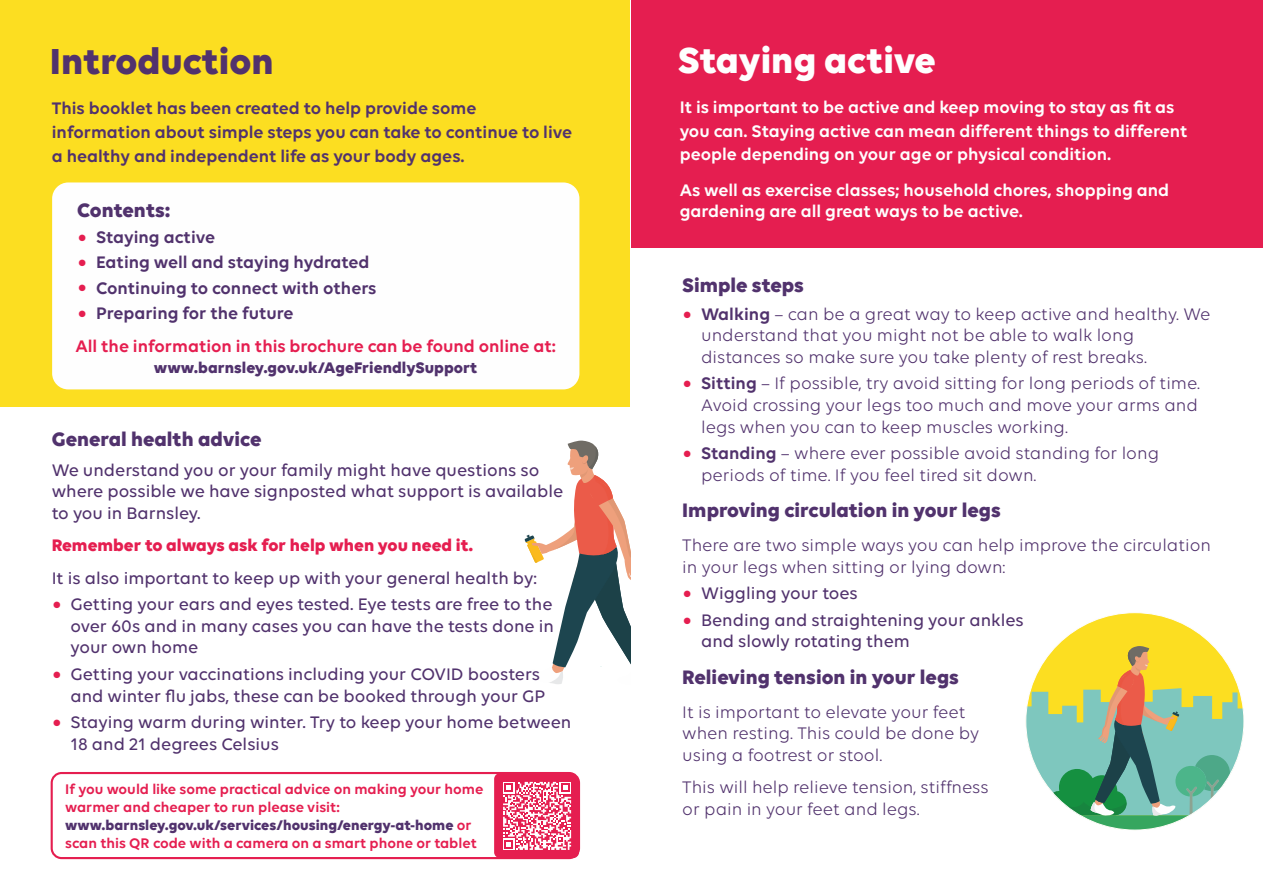
<style>
.page{position:relative;width:1263px;height:893px;background:#fff}
.page>*{position:absolute;margin:0;border:0;box-sizing:border-box;transform-origin:0 0}
.t1{font:700 39px "Volte";color:#fefefe}
.t2{font:700 39px "Volte";color:#51326d}
.t3{font:700 21px "Volte";color:#51326d}
.t4{font:18px/21.6px "Volte";color:#51326d}
.t5{font:500 18px/21.6px "Volte";color:#51326d}
.t6{font:600 18px/23.7px "Volte";color:#fefefe}
.t7{font:600 18px/23.7px "Volte";color:#51326d}
.t8{font:600 18px/33.8px "Volte";color:#e51e50}
.t9{font:700 18px "Volte";color:#e51e50}
.t10{font:700 16.5px "Volte";color:#51326d}
.t11{font:600 15px/18px "Volte";color:#e51e50}
.s1{color:#e51e50}
.s2{color:#51326d}
.s3{font-weight:700;color:#51326d}
.s4{font-weight:600}
</style>
<div class="page">
<svg style="left:524px;top:440px;width:106px;height:244px"></svg>
<div style="left:1px;top:0;width:629px;height:407px;background:#fcde21"></div>
<div style="left:51px;top:772px;width:529px;height:87px;border:2px solid #e51e50;border-radius:10px"></div>
<div style="left:52px;top:182px;width:527px;height:207px;background:#fefefe;border-radius:16px"></div>
<svg style="left:494px;top:773px;width:85px;height:85px"></svg>
<div style="left:631px;top:0;width:631px;height:248px;background:#e51e50"></div>
<div style="left:1026px;top:613px;width:218px;height:217px;background:#fcde21;border-radius:50%"></div>
<svg style="left:1027px;top:646px;width:217px;height:184px"></svg>
<h1 class="t2" style="left:50px;top:45px;width:225px">Introduction</h1>
<p class="t7" style="left:52px;top:98px;width:522px">This booklet has been created to help provide some information about simple steps you can take to continue to live a healthy and independent life as your body ages.</p>
<p class="t3" style="left:77px;top:201px;width:95px">Contents:</p>
<p class="t7" style="left:77px;top:227px;width:139px"><span class="s1">•</span> Staying active</p>
<p class="t7" style="left:77px;top:252px;width:294px"><span class="s1">•</span> Eating well and staying hydrated</p>
<p class="t7" style="left:77px;top:277px;width:301px"><span class="s1">•</span> Continuing to connect with others</p>
<p class="t8" style="left:75px;top:297px;width:482px">• <span class="s2">Preparing for the future<br></span>All the information in this brochure can be found online at:</p>
<p class="t10" style="left:154px;top:360px;width:325px">www.barnsley.gov.uk/AgeFriendlySupport</p>
<p class="t3" style="left:52px;top:430px;width:211px">General health advice</p>
<p class="t5" style="left:52px;top:460px;width:513px">We understand you or your family might have questions so where possible we have signposted what support is available to you in Barnsley.</p>
<p class="t9" style="left:52px;top:538px;width:423px">Remember to always ask for help when you need it.</p>
<p class="t5" style="left:52px;top:568px;width:487px">It is also important to keep up with your general health by:</p>
<p class="t5" style="left:70px;top:595px;width:485px;text-align:justify;text-indent:-19px"><span class="s1">•</span> Getting your ears and eyes tested. Eye tests are free to the over 60s and in many cases you can have the tests done in your own home</p>
<p class="t5" style="left:70px;top:665px;width:476px;text-indent:-19px"><span class="s1">•</span> Getting your vaccinations including your COVID boosters and winter flu jabs, these can be booked through your GP</p>
<p class="t5" style="left:70px;top:713px;width:502px;text-indent:-19px"><span class="s1">•</span> Staying warm during winter. Try to keep your home between<br>18 and 21 degrees Celsius</p>
<p class="t11" style="left:65px;top:782px;width:420px">If you would like some practical advice on making your home warmer and cheaper to run please visit: <span class="s3">www.barnsley.gov.uk/services/housing/energy-at-home</span> or scan this QR code with a camera on a smart phone or tablet</p>
<h1 class="t1" style="left:678px;top:44px;width:259px">Staying active</h1>
<p class="t6" style="left:680px;top:96px;width:509px">It is important to be active and keep moving to stay as fit as you can. Staying active can mean different things to different people depending on your age or physical condition.</p>
<p class="t6" style="left:680px;top:180px;width:491px;line-height:21.6px">As well as exercise classes; household chores, shopping and gardening are all great ways to be active.</p>
<p class="t3" style="left:682px;top:276px;width:123px">Simple steps</p>
<p class="t4" style="left:701px;top:304px;width:511px;text-indent:-19px"><span class="s1">•</span> <span class="s4">Walking</span> – can be a great way to keep active and healthy. We understand that you might not be able to walk long distances so make sure you take plenty of rest breaks.</p>
<p class="t4" style="left:701px;top:374px;width:500px;text-align:justify;text-indent:-19px"><span class="s1">•</span> <span class="s4">Sitting</span> – If possible, try avoid sitting for long periods of time.<br>Avoid crossing your legs too much and move your arms and legs when you can to keep muscles working.</p>
<p class="t4" style="left:701px;top:444px;width:460px;text-indent:-19px"><span class="s1">•</span> <span class="s4">Standing</span> – where ever possible avoid standing for long periods of time. If you feel tired sit down.</p>
<p class="t3" style="left:682px;top:501px;width:320px">Improving circulation in your legs</p>
<p class="t4" style="left:682px;top:536px;width:530px">There are two simple ways you can help improve the circulation in your legs when sitting or lying down:</p>
<p class="t5" style="left:682px;top:584px;width:177px"><span class="s1">•</span> Wiggling your toes</p>
<p class="t5" style="left:701px;top:610px;width:324px;text-indent:-19px"><span class="s1">•</span> Bending and straightening your ankles and slowly rotating them</p>
<p class="t3" style="left:682px;top:668px;width:278px">Relieving tension in your legs</p>
<p class="t4" style="left:682px;top:702px;width:299px">It is important to elevate your feet when resting. This could be done by using a footrest or stool.</p>
<p class="t4" style="left:682px;top:778px;width:308px">This will help relieve tension, stiffness or pain in your feet and legs.</p>
</div>
